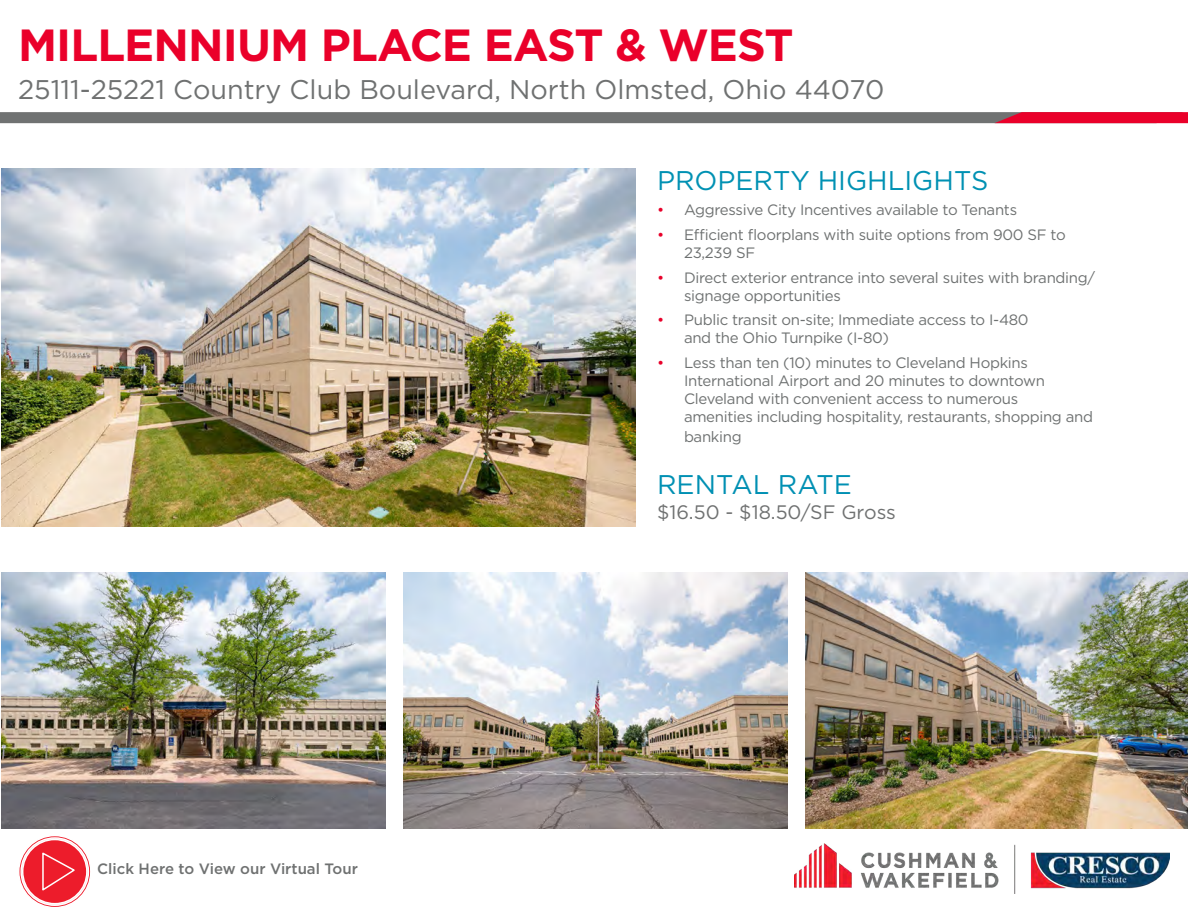
<style>
.page{position:relative;width:1188px;height:918px;background:#fff}
.page>*{position:absolute;margin:0;border:0;box-sizing:border-box;transform-origin:0 0}
.t1{font:700 45px "Gotham";letter-spacing:-.02em;color:#ea002a}
.t2{font:27px "Gotham";color:#6f7171}
.t3{font:27px "Gotham";color:#0091b3}
.t4{font:27px "Gotham";letter-spacing:.005em;color:#0090b3}
.t5{font:19.5px "Gotham";color:#6f7171}
.t6{font:15px/18px "Gotham";letter-spacing:-.02em;color:#6e7171}
.t7{font:500 15px "Gotham";color:#6f7171}
.s1{color:#e8002a}
</style>
<div class="page">
<svg style="left:0;top:112px;width:1188px;height:11px;background:#836268"></svg>
<img style="left:794px;top:843px;width:376px;height:51px">
<img style="left:1px;top:169px;width:635px;height:357px">
<img style="left:1px;top:572px;width:384px;height:256px">
<img style="left:403px;top:572px;width:384px;height:256px">
<img style="left:805px;top:572px;width:383px;height:256px">
<svg style="left:20px;top:836px;width:70px;height:71px"></svg>
<h1 class="t1" style="left:18px;top:15px;width:777px">MILLENNIUM PLACE EAST &amp; WEST</h1>
<h2 class="t2" style="left:18px;top:73px;width:868px">25111-25221 Country Club Boulevard, North Olmsted, Ohio 44070</h2>
<h2 class="t3" style="left:657px;top:164px;width:333px">PROPERTY HIGHLIGHTS</h2>
<p class="t6" style="left:657px;top:201px;width:362px"><span class="s1">•</span> Aggressive City Incentives available to Tenants</p>
<p class="t6" style="left:684px;top:225px;width:383px;text-indent:-27px"><span class="s1">•</span> Efficient floorplans with suite options from 900 SF to<br>23,239 SF</p>
<p class="t6" style="left:684px;top:268px;width:413px;text-indent:-27px"><span class="s1">•</span> Direct exterior entrance into several suites with branding/ signage opportunities</p>
<p class="t6" style="left:684px;top:311px;width:346px;text-indent:-27px"><span class="s1">•</span> Public transit on-site; Immediate access to I-480 and the Ohio Turnpike (I-80)</p>
<p class="t6" style="left:684px;top:354px;width:411px;text-indent:-27px"><span class="s1">•</span> Less than ten (10) minutes to Cleveland Hopkins International Airport and 20 minutes to downtown Cleveland with convenient access to numerous<br>amenities including hospitality, restaurants, shopping and</p>
<p class="t6" style="left:684px;top:427px;width:59px">banking</p>
<p class="t7" style="left:97px;top:859px;width:262px">Click Here to View our Virtual Tour</p>
<h2 class="t4" style="left:657px;top:467px;width:196px">RENTAL RATE</h2>
<h3 class="t5" style="left:657px;top:499px;width:240px">$16.50 - $18.50/SF Gross</h3>
</div>
